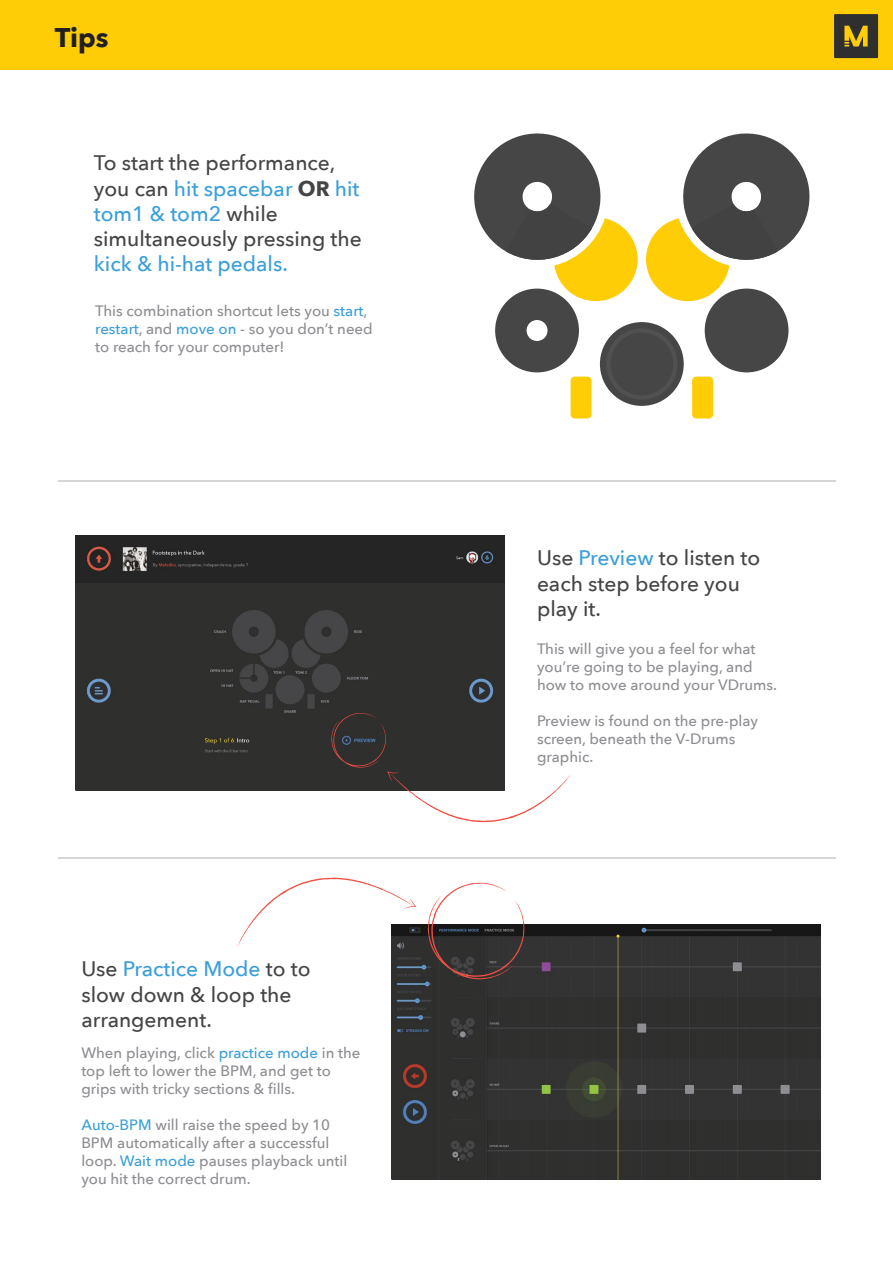
<style>
.page{position:relative;width:893px;height:1263px;background:#fff}
.page>*{position:absolute;margin:0;border:0;box-sizing:border-box;transform-origin:0 0}
.t1{font:700 27px "Avenir Next";color:#231f20}
.t2{font:500 21px/25.2px "Avenir Next";color:#454546}
.t3{font:500 21px "Avenir Next";color:#3b9fd8}
.t4{font:500 15px/18px "Avenir Next";color:#8d8d92}
.s1{color:#3b9fd8}
.s2{font-weight:700}
</style>
<div class="page">
<img style="left:391px;top:924px;width:429px;height:255px">
<img style="left:76px;top:536px;width:429px;height:255px">
<div style="left:600px;top:322px;width:84px;height:84px;background:#464647;border-radius:50%"></div>
<svg style="left:474px;top:133px;width:336px;height:267px"></svg>
<div style="left:571px;top:377px;width:20px;height:41px;background:#ffcd05;border-radius:4px"></div>
<div style="left:692px;top:377px;width:21px;height:41px;background:#ffcd05;border-radius:4px"></div>
<div style="left:0;top:0;width:893px;height:70px;background:#ffcd05"></div>
<svg style="left:834px;top:14px;width:44px;height:44px;background:#514927"></svg>
<svg style="left:428px;top:883px;width:96px;height:96px"></svg>
<hr style="left:58px;top:480px;width:777px;height:2px;background:#d7d6d6">
<hr style="left:58px;top:857px;width:777px;height:1px;background:#d7d6d6">
<svg style="left:331px;top:713px;width:239px;height:109px"></svg>
<svg style="left:238px;top:877px;width:178px;height:69px"></svg>
<h1 class="t1" style="left:55px;top:14px;width:55px">Tips</h1>
<h2 class="t2" style="left:94px;top:150px;width:269px">To start the performance, you can <span class="s1">hit spacebar</span> <span class="s2">OR</span> <span class="s1">hit tom1 &amp; tom2</span> while simultaneously pressing the</h2>
<h2 class="t3" style="left:94px;top:246px;width:195px">kick &amp; hi-hat pedals.</h2>
<p class="t4" style="left:95px;top:301px;width:279px">This combination shortcut lets you <span class="s1">start</span>, <span class="s1">restart</span>, and <span class="s1">move on</span> - so you don’t need to reach for your computer!</p>
<h2 class="t2" style="left:81px;top:956px;width:231px">Use <span class="s1">Practice Mode</span> to to slow down &amp; loop the arrangement.</h2>
<p class="t4" style="left:81px;top:1043px;width:281px">When playing, click <span class="s1">practice mode</span> in the top left to lower the BPM, and get to grips with tricky sections &amp; fills.</p>
<p class="t4" style="left:81px;top:1115px;width:267px"><span class="s1">Auto-BPM</span> will raise the speed by 10<br>BPM automatically after a successful loop. <span class="s1">Wait mode</span> pauses playback until you hit the correct drum.</p>
<h2 class="t2" style="left:537px;top:545px;width:225px">Use <span class="s1">Preview</span> to listen to each step before you play it.</h2>
<p class="t4" style="left:537px;top:639px;width:242px">This will give you a feel for what you’re going to be playing, and how to move around your VDrums.</p>
<p class="t4" style="left:537px;top:711px;width:223px">Preview is found on the pre-play screen, beneath the V-Drums graphic.</p>
</div>
